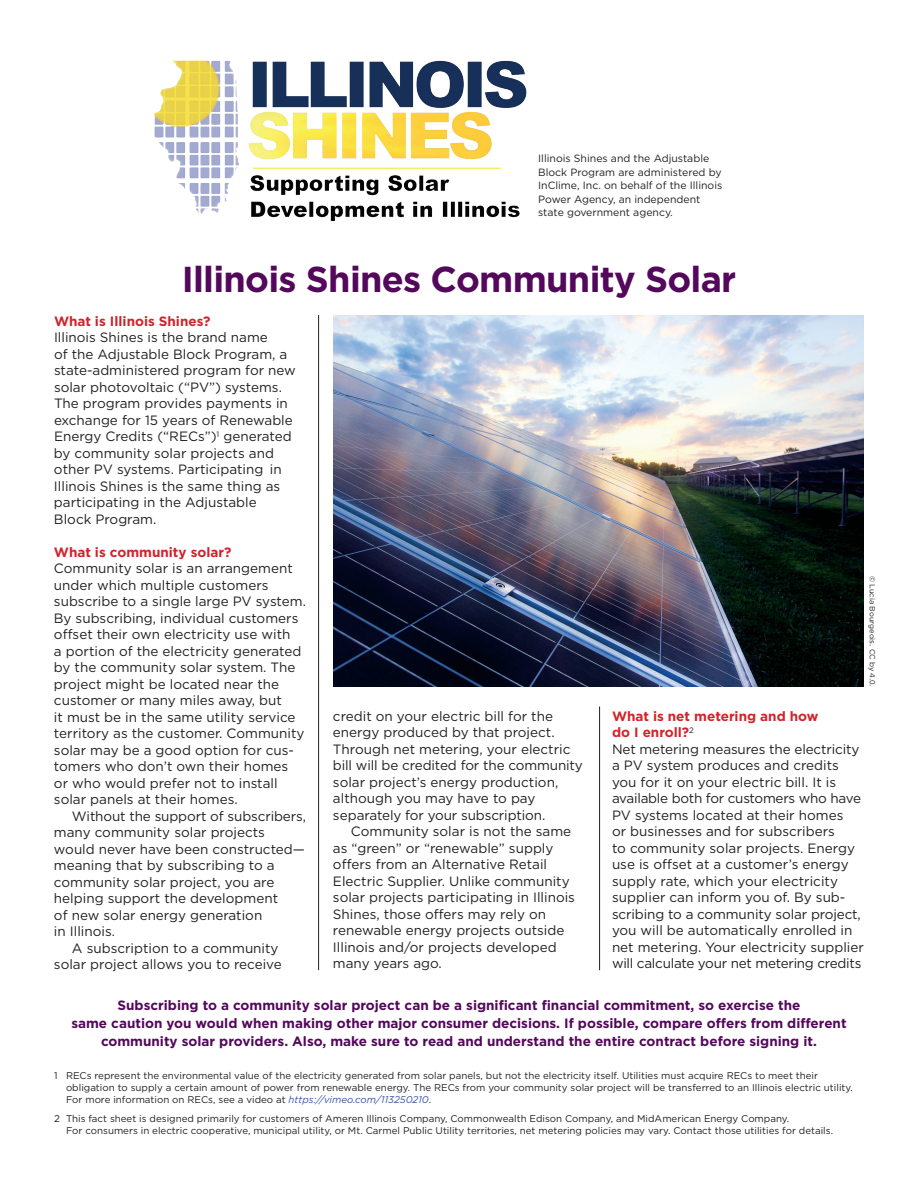
<style>
.page{position:relative;width:918px;height:1188px;background:#fff}
.page>*{position:absolute;margin:0;border:0;box-sizing:border-box;transform-origin:0 0}
.t1{font:700 36px "Gotham";letter-spacing:-.02em;color:#53085b}
.t2{font:13.5px/16.5px "Gotham";color:#231f20}
.t3{font:700 13.5px/18px "Gotham";color:#53085b;text-align:center}
.t4{font:700 13.5px "Gotham";color:#d1232a}
.t5{font:10.5px/13.5px "Gotham";color:#231f20}
.t6{font:9.75px/12px "Gotham";color:#231f20}
.t7{font:7.5px "Gotham";color:#231f20}
.s1{font-weight:700;color:#d1232a}
.s2{font-style:italic;color:#3853a3}
</style>
<div class="page">
<img style="left:333px;top:315px;width:531px;height:372px">
<img style="left:154px;top:60px;width:373px;height:161px">
<hr style="left:318px;top:315px;width:1px;height:655px;background:#231f20">
<hr style="left:599px;top:706px;width:1px;height:264px;background:#231f20">
<p class="t5" style="left:538px;top:152px;width:186px">Illinois Shines and the Adjustable<br>Block Program are administered by<br>InClime, Inc. on behalf of the Illinois<br>Power Agency, an independent state government agency.</p>
<h1 class="t1" style="left:182px;top:255px;width:556px">Illinois Shines Community Solar</h1>
<p class="t4" style="left:54px;top:312px;width:158px">What is Illinois Shines?</p>
<p class="t2" style="left:54px;top:329px;width:243px">Illinois Shines is the brand name<br>of the Adjustable Block Program, a state-administered program for new solar photovoltaic (“PV”) systems.<br>The program provides payments in exchange for 15 years of Renewable<br>Energy Credits (“RECs”)<sup>1</sup> generated by community solar projects and other PV systems. Participating in<br>Illinois Shines is the same thing as participating in the Adjustable<br>Block Program.</p>
<p class="t4" style="left:54px;top:543px;width:179px">What is community solar?</p>
<p class="t2" style="left:54px;top:560px;width:253px">Community solar is an arrangement under which multiple customers subscribe to a single large PV system.<br>By subscribing, individual customers offset their own electricity use with<br>a portion of the electricity generated by the community solar system. The project might be located near the customer or many miles away, but<br>it must be in the same utility service territory as the customer. Community solar may be a good option for cus&shy;tomers who don’t own their homes<br>or who would prefer not to install solar panels at their homes.</p>
<p class="t2" style="left:72px;top:807px;width:236px">Without the support of subscribers,</p>
<p class="t2" style="left:54px;top:824px;width:212px">many community solar projects</p>
<p class="t2" style="left:54px;top:840px;width:253px">would never have been constructed—</p>
<p class="t2" style="left:54px;top:857px;width:222px">meaning that by subscribing to a</p>
<p class="t2" style="left:54px;top:873px;width:222px">community solar project, you are</p>
<p class="t2" style="left:54px;top:890px;width:226px">helping support the development</p>
<p class="t2" style="left:54px;top:906px;width:210px">of new solar energy generation</p>
<p class="t2" style="left:54px;top:923px;width:63px">in Illinois.</p>
<p class="t2" style="left:72px;top:939px;width:208px">A subscription to a community</p>
<p class="t2" style="left:54px;top:956px;width:229px">solar project allows you to receive</p>
<p class="t2" style="left:333px;top:707px;width:251px">credit on your electric bill for the energy produced by that project.<br>Through net metering, your electric bill will be credited for the community solar project’s energy production, although you may have to pay separately for your subscription.</p>
<p class="t2" style="left:333px;top:823px;width:244px;text-indent:18px">Community solar is not the same as “green” or “renewable” supply offers from an Alternative Retail Electric Supplier. Unlike community solar projects participating in Illinois Shines, those offers may rely on renewable energy projects outside Illinois and/or projects developed many years ago.</p>
<p class="t7" style="left:877px;top:576px;width:112px;rotate:90deg">© Lucia Bourgeois. CC by 4.0.</p>
<p class="t2" style="left:612px;top:707px;width:253px"><span class="s1">What is net metering and how<br>do I enroll?</span><sup>2<br></sup>Net metering measures the electricity a PV system produces and credits you for it on your electric bill. It is available both for customers who have PV systems located at their homes<br>or businesses and for subscribers<br>to community solar projects. Energy use is offset at a customer’s energy supply rate, which your electricity supplier can inform you of. By sub&shy;scribing to a community solar project, you will be automatically enrolled in net metering. Your electricity supplier will calculate your net metering credits</p>
<p class="t3" style="left:71px;top:996px;width:777px">Subscribing to a community solar project can be a significant financial commitment, so exercise the<br>same caution you would when making other major consumer decisions. If possible, compare offers from different community solar providers. Also, make sure to read and understand the entire contract before signing it.</p>
<p class="t6" style="left:66px;top:1069px;width:788px;text-indent:-12px">1 RECs represent the environmental value of the electricity generated from solar panels, but not the electricity itself. Utilities must acquire RECs to meet their obligation to supply a certain amount of power from renewable energy. The RECs from your community solar project will be transferred to an Illinois electric utility.<br>For more information on RECs, see a video at <span class="s2">https://vimeo.com/113250210</span>.</p>
<p class="t6" style="left:66px;top:1113px;width:769px;text-indent:-12px">2 This fact sheet is designed primarily for customers of Ameren Illinois Company, Commonwealth Edison Company, and MidAmerican Energy Company.<br>For consumers in electric cooperative, municipal utility, or Mt. Carmel Public Utility territories, net metering policies may vary. Contact those utilities for details.</p>
</div>
